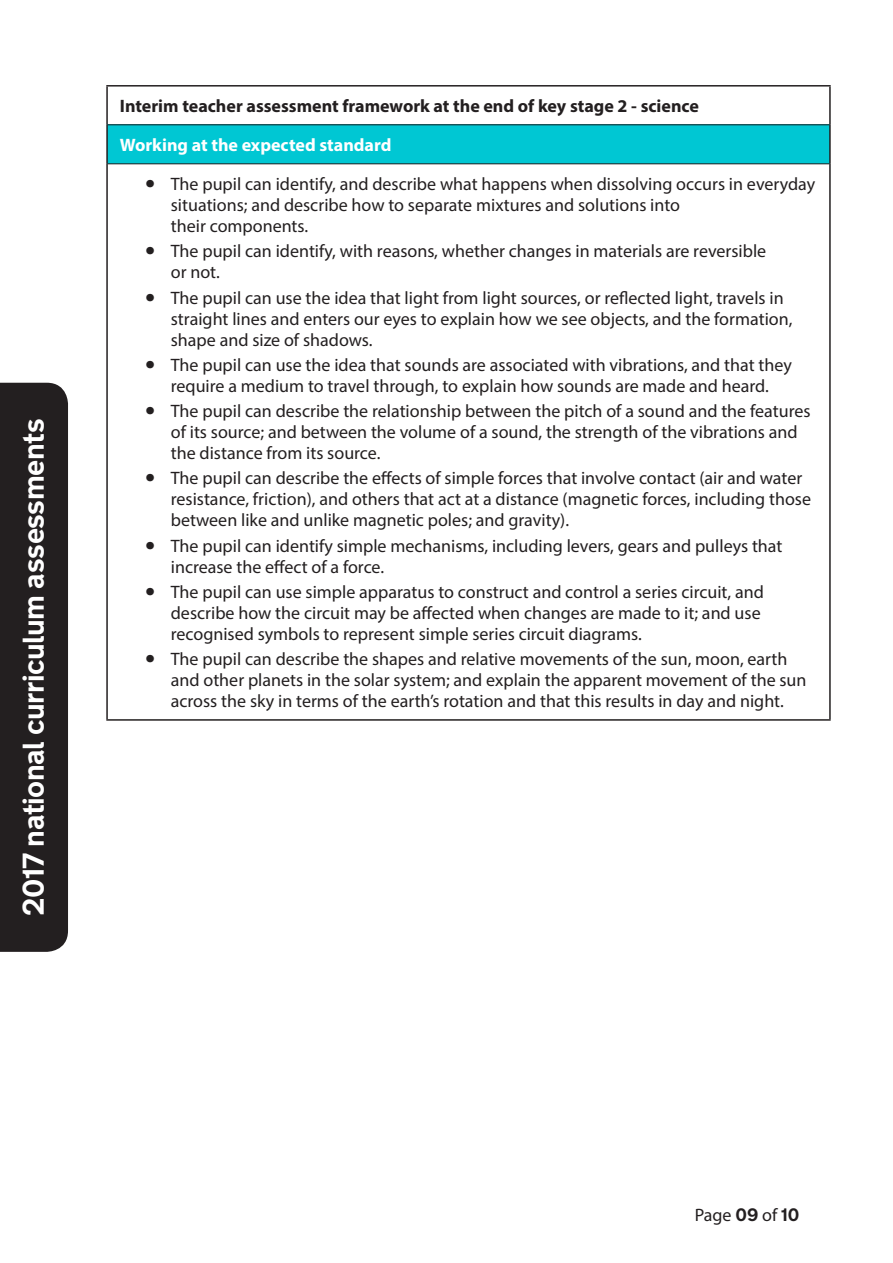
<style>
.page{position:relative;width:893px;height:1263px;background:#fff}
.page>*{position:absolute;margin:0;border:0;box-sizing:border-box;transform-origin:0 0}
.t1{font:700 30px "New Transport";letter-spacing:-.015em;color:#fff}
.t2{font:300 30px "New Transport";letter-spacing:-.02em;color:#fff}
.t3{font:18px/21px "Myriad Pro";color:#231f20}
.P__paragraph_text{font:700 18px "Myriad Pro";color:#231f20}
.P__paragraph_text-2{font:700 18px "Myriad Pro";color:#fff}
.s1{font-size:36px}
.s2{font-family:"New Transport";font-weight:700}
</style>
<div class="page">
<div style="left:0;top:383px;width:68px;height:569px;background:#231f20"></div>
<div style="left:107px;top:125px;width:723px;height:39px;background:#00c7d3"></div>
<hr style="left:106px;top:85px;width:725px;height:2px;background:#231f20">
<hr style="left:106px;top:87px;width:2px;height:38px;background:#231f20">
<hr style="left:829px;top:87px;width:2px;height:38px;background:#231f20">
<hr style="left:106px;top:125px;width:2px;height:39px;background:#231f20">
<hr style="left:829px;top:125px;width:2px;height:39px;background:#231f20">
<hr style="left:106px;top:164px;width:2px;height:555px;background:#231f20">
<hr style="left:829px;top:164px;width:2px;height:555px;background:#231f20">
<hr style="left:106px;top:719px;width:725px;height:2px;background:#231f20">
<hr style="left:108px;top:124px;width:721px;height:1px;background:#231f20">
<hr style="left:108px;top:163px;width:721px;height:1px;background:#231f20">
<h1 class="t1" style="left:14px;top:916px;width:499px;rotate:-90deg">2017 national curriculum assessments</h1>
<h1 class="t2" style="left:15px;top:881px;width:429px;rotate:-90deg">National Curriculum asse sments</h1>
<p class="P__paragraph_text" style="left:120px;top:94px;width:581px">Interim teacher assessment framework at the end of key stage 2 - science</p>
<p class="P__paragraph_text-2" style="left:120px;top:133px;width:273px">Working at the expected standard</p>
<p class="t3" style="left:171px;top:173px;width:646px;text-indent:-26px"><span class="s1">•</span> The pupil can identify, and describe what happens when dissolving occurs in everyday situations; and describe how to separate mixtures and solutions into<br>their components.</p>
<p class="t3" style="left:171px;top:241px;width:597px;text-indent:-26px"><span class="s1">•</span> The pupil can identify, with reasons, whether changes in materials are reversible or not.</p>
<p class="t3" style="left:171px;top:287px;width:623px;text-indent:-26px"><span class="s1">•</span> The pupil can use the idea that light from light sources, or reflected light, travels in straight lines and enters our eyes to explain how we see objects, and the formation, shape and size of shadows.</p>
<p class="t3" style="left:145px;top:354px;width:648px;text-align:center"><span class="s1">•</span> The pupil can use the idea that sounds are associated with vibrations, and that they require a medium to travel through, to explain how sounds are made and heard.</p>
<p class="t3" style="left:171px;top:400px;width:641px;text-indent:-26px"><span class="s1">•</span> The pupil can describe the relationship between the pitch of a sound and the features of its source; and between the volume of a sound, the strength of the vibrations and the distance from its source.</p>
<p class="t3" style="left:171px;top:468px;width:642px;text-indent:-26px"><span class="s1">•</span> The pupil can describe the effects of simple forces that involve contact (air and water resistance, friction), and others that act at a distance (magnetic forces, including those between like and unlike magnetic poles; and gravity).</p>
<p class="t3" style="left:171px;top:535px;width:613px;text-indent:-26px"><span class="s1">•</span> The pupil can identify simple mechanisms, including levers, gears and pulleys that increase the effect of a force.</p>
<p class="t3" style="left:171px;top:581px;width:595px;text-indent:-26px"><span class="s1">•</span> The pupil can use simple apparatus to construct and control a series circuit, and describe how the circuit may be affected when changes are made to it; and use recognised symbols to represent simple series circuit diagrams.</p>
<p class="t3" style="left:171px;top:648px;width:637px;text-indent:-26px"><span class="s1">•</span> The pupil can describe the shapes and relative movements of the sun, moon, earth and other planets in the solar system; and explain the apparent movement of the sun across the sky in terms of the earth’s rotation and that this results in day and night.</p>
<p class="t3" style="left:695px;top:1204px;width:106px">Page <span class="s2">09</span> of <span class="s2">10</span></p>
</div>
